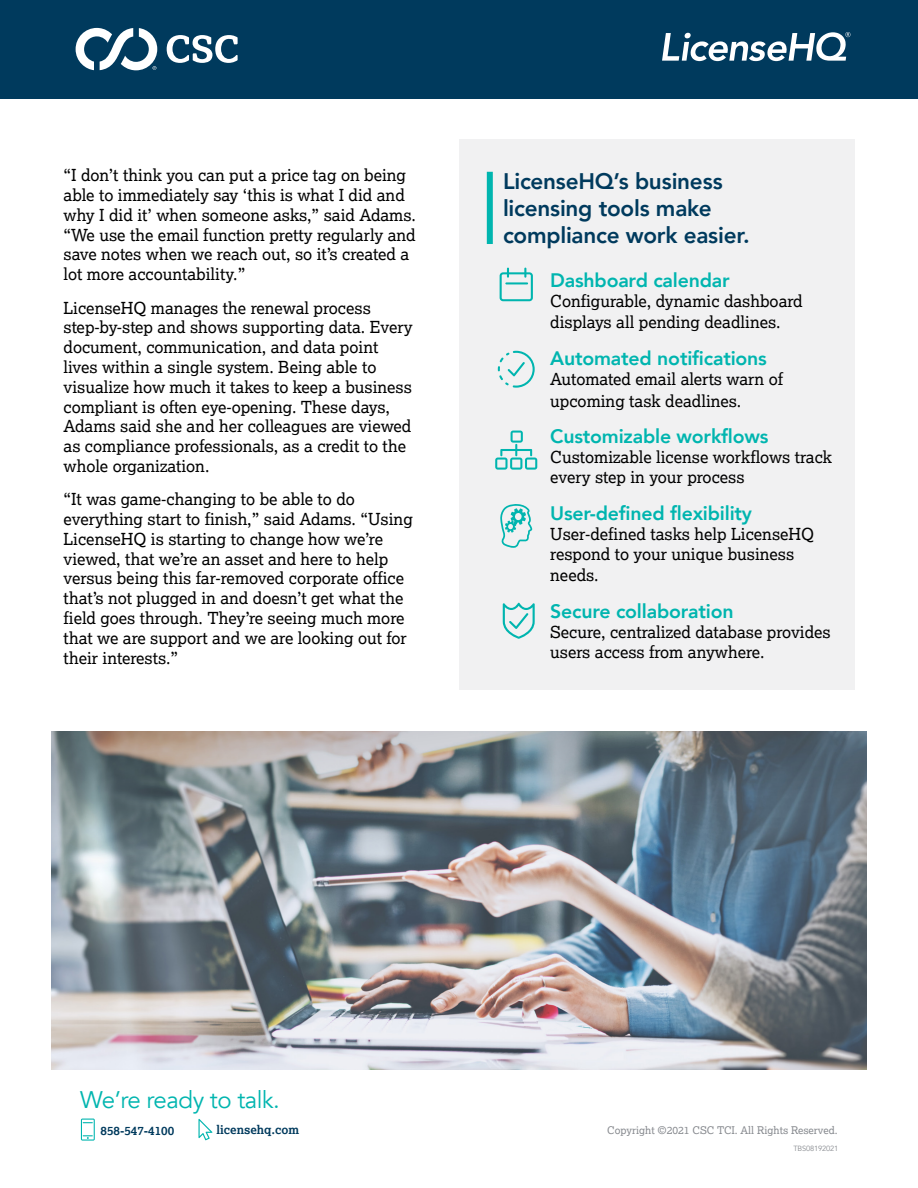
<style>
.page{position:relative;width:918px;height:1188px;background:#fff}
.page>*{position:absolute;margin:0;border:0;box-sizing:border-box;transform-origin:0 0}
.t1{font:24px "Avenir";letter-spacing:-.02em;color:#00b5af}
.t2{font:800 22.5px/27px "Avenir LT Pro";letter-spacing:-.01em;color:#003a5d}
.t3{font:800 19.5px "Avenir";letter-spacing:-.01em;color:#00b5af}
.t4{font:16.5px/19.8px "Lexia";color:#000}
.t5{font:700 12px "Lexia";color:#003a5d}
.t6{font:10.5px "Lexia";color:#878a8f}
.t7{font:7.5px "Avenir";letter-spacing:-.02em;color:#878a8f}
</style>
<div class="page">
<div style="left:0;top:0;width:918px;height:98px;background:#003a5d"></div>
<svg style="left:167px;top:35px;width:71px;height:28px"></svg>
<svg style="left:76px;top:28px;width:81px;height:42px"></svg>
<svg style="left:198px;top:1119px;width:14px;height:21px"></svg>
<svg style="left:81px;top:1119px;width:14px;height:22px"></svg>
<svg style="left:662px;top:32px;width:188px;height:29px"></svg>
<img style="left:52px;top:731px;width:814px;height:338px">
<div style="left:459px;top:140px;width:395px;height:550px;background:#f1f1f2"></div>
<div style="left:487px;top:172px;width:6px;height:72px;background:#00b5af"></div>
<svg style="left:500px;top:268px;width:33px;height:33px"></svg>
<hr style="left:505px;top:282px;width:23px;height:2px;background:#00b5af">
<svg style="left:498px;top:351px;width:37px;height:37px"></svg>
<svg style="left:500px;top:504px;width:32px;height:44px"></svg>
<svg style="left:503px;top:603px;width:32px;height:36px"></svg>
<svg style="left:495px;top:431px;width:42px;height:39px"></svg>
<p class="t4" style="left:64px;top:165px;width:354px">“I don’t think you can put a price tag on being able to immediately say ‘this is what I did and why I did it’ when someone asks,” said Adams. “We use the email function pretty regularly and save notes when we reach out, so it’s created a lot more accountability.”</p>
<p class="t4" style="left:64px;top:297px;width:351px">LicenseHQ manages the renewal process step-by-step and shows supporting data. Every document, communication, and data point lives within a single system. Being able to visualize how much it takes to keep a business compliant is often eye-opening. These days, Adams said she and her colleagues are viewed as compliance professionals, as a credit to the whole organization.</p>
<p class="t4" style="left:64px;top:489px;width:351px">“It was game-changing to be able to do everything start to finish,” said Adams. “Using LicenseHQ is starting to change how we’re viewed, that we’re an asset and here to help versus being this far-removed corporate office that’s not plugged in and doesn’t get what the field goes through. They’re seeing much more that we are support and we are looking out for their interests.”</p>
<h2 class="t2" style="left:503px;top:168px;width:248px">LicenseHQ’s business licensing tools make compliance work easier.</h2>
<p class="t3" style="left:550px;top:265px;width:181px">Dashboard calendar</p>
<p class="t4" style="left:550px;top:289px;width:254px;line-height:21.6px">Configurable, dynamic dashboard displays all pending deadlines.</p>
<p class="t3" style="left:550px;top:343px;width:218px">Automated notifications</p>
<p class="t4" style="left:550px;top:368px;width:234px;line-height:21.6px">Automated email alerts warn of upcoming task deadlines.</p>
<p class="t3" style="left:550px;top:422px;width:220px">Customizable workflows</p>
<p class="t4" style="left:550px;top:447px;width:283px">Customizable license workflows track every step in your process</p>
<p class="t3" style="left:550px;top:498px;width:203px">User-defined flexibility</p>
<p class="t4" style="left:550px;top:523px;width:265px">User-defined tasks help LicenseHQ respond to your unique business</p>
<p class="t4" style="left:550px;top:565px;width:50px">needs.</p>
<p class="t3" style="left:550px;top:596px;width:185px">Secure collaboration</p>
<p class="t4" style="left:550px;top:622px;width:282px">Secure, centralized database provides users access from anywhere.</p>
<h1 class="t1" style="left:80px;top:1085px;width:201px">We’re ready to talk.</h1>
<p class="t5" style="left:100px;top:1123px;width:75px">858-547-4100</p>
<p class="t5" style="left:216px;top:1122px;width:84px">licensehq.com</p>
<p class="t6" style="left:607px;top:1123px;width:232px">Copyright ©2021 CSC TCI. All Rights Reserved.</p>
<p class="t7" style="left:793px;top:1144px;width:47px">TBS08192021</p>
</div>
